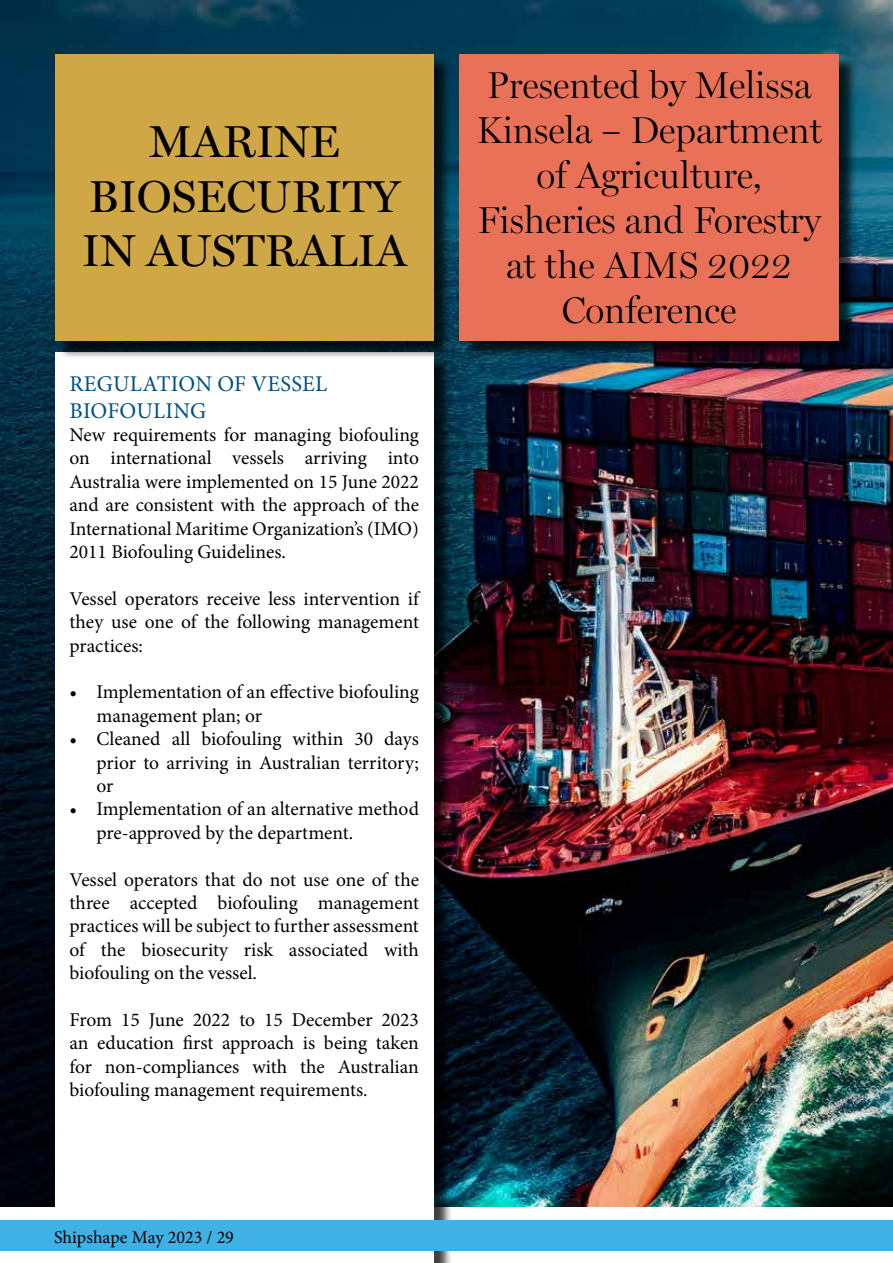
<style>
.page{position:relative;width:893px;height:1263px;background:#fff}
.page>*{position:absolute;margin:0;border:0;box-sizing:border-box;transform-origin:0 0}
.t1{font:45px/54px "Miller Display";color:#000;text-align:center}
.t2{font:300 37.5px/45px "Miller Display";color:#000;text-align:center}
.t3{font:22.5px/27px "Minion Pro";letter-spacing:.01em;color:#005183}
.t4{font:19.5px/23.4px "Minion Pro";letter-spacing:-.005em;color:#000;text-align:justify}
.t5{font:18px "Minion Pro";color:#000}
</style>
<div class="page">
<img style="left:0;top:0;width:893px;height:1251px">
<div style="left:1px;top:1208px;width:892px;height:55px;background:#fff"></div>
<div style="left:57px;top:355px;width:395px;height:908px;background:#000;opacity:.75"></div>
<div style="left:55px;top:353px;width:379px;height:910px;background:#fff"></div>
<div style="left:0;top:1220px;width:893px;height:30px;background:#3fb1e5"></div>
<div style="left:57px;top:56px;width:395px;height:303px;background:#000;opacity:.75"></div>
<div style="left:55px;top:54px;width:379px;height:286px;background:#d0a747"></div>
<div style="left:462px;top:56px;width:395px;height:303px;background:#000;opacity:.75"></div>
<div style="left:459px;top:54px;width:380px;height:286px;background:#e87158"></div>
<h1 class="t1" style="left:82px;top:115px;width:326px">MARINE<br>BIOSECURITY<br>IN AUSTRALIA</h1>
<p class="t3" style="left:70px;top:370px;width:259px">REGULATION OF VESSEL<br>BIOFOULING</p>
<p class="t4" style="left:70px;top:423px;width:351px">New requirements for managing biofouling on international vessels arriving into Australia were implemented on 15 June 2022 and are consistent with the approach of the International Maritime Organization’s (IMO)<br>2011 Biofouling Guidelines.</p>
<p class="t4" style="left:70px;top:587px;width:351px">Vessel operators receive less intervention if they use one of the following management practices:</p>
<p class="t4" style="left:97px;top:680px;width:324px;text-indent:-27px">• Implementation of an effective biofouling management plan; or</p>
<p class="t4" style="left:97px;top:727px;width:324px;text-indent:-27px">• Cleaned all biofouling within 30 days prior to arriving in Australian territory; or</p>
<p class="t4" style="left:97px;top:797px;width:324px;text-indent:-27px">• Implementation of an alternative method pre-approved by the department.</p>
<p class="t4" style="left:70px;top:868px;width:351px">Vessel operators that do not use one of the three accepted biofouling management practices will be subject to further assessment of the biosecurity risk associated with biofouling on the vessel.</p>
<p class="t4" style="left:70px;top:1008px;width:351px">From 15 June 2022 to 15 December 2023 an education first approach is being taken for non-compliances with the Australian biofouling management requirements.</p>
<p class="t5" style="left:54px;top:1225px;width:181px">Shipshape May 2023 / 29</p>
<h2 class="t2" style="left:476px;top:62px;width:347px">Presented by Melissa<br>Kinsela – Department of Agriculture,<br>Fisheries and Forestry at the AIMS 2022<br>Conference</h2>
</div>
